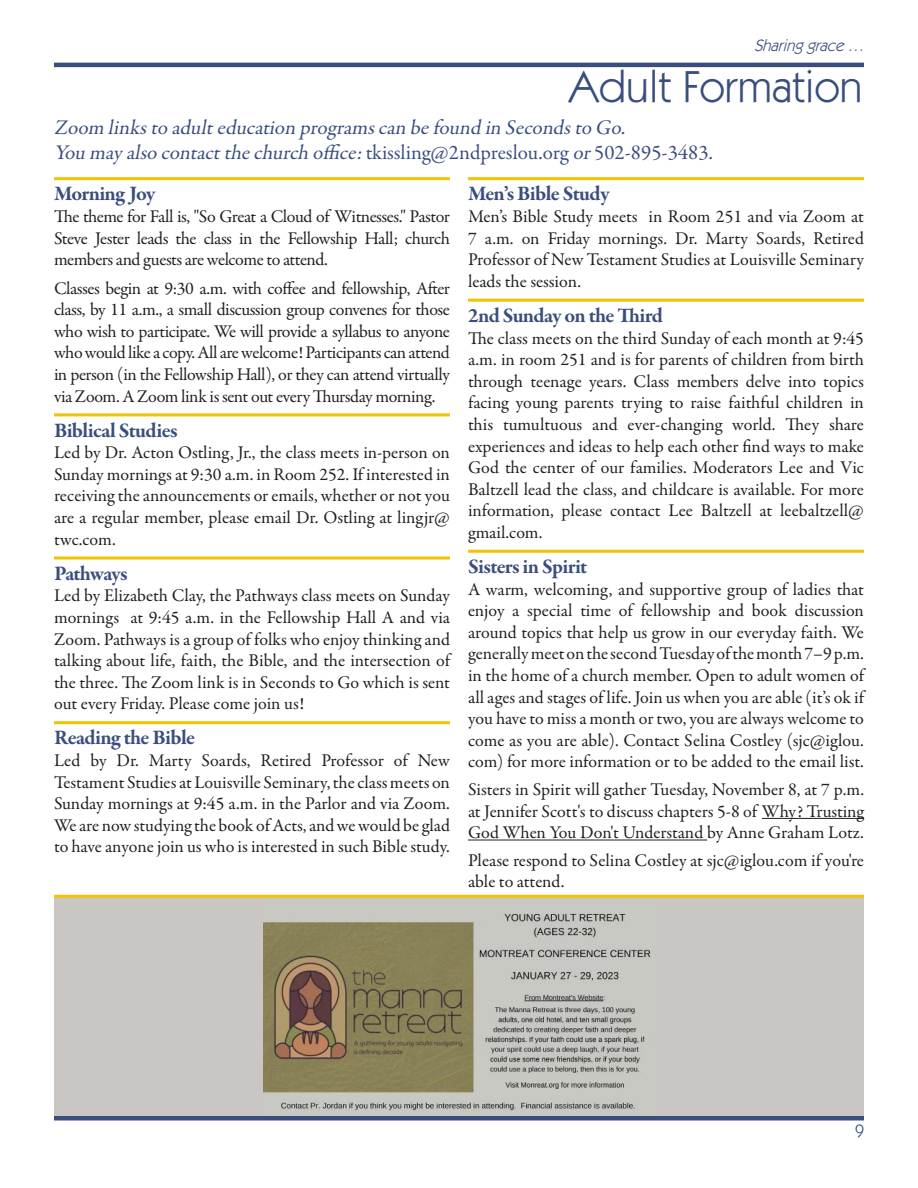
<style>
.page{position:relative;width:918px;height:1188px;background:#fff}
.page>*{position:absolute;margin:0;border:0;box-sizing:border-box;transform-origin:0 0}
.t1{font:45px "ITC Kabel Std";color:#3a4e7e}
.t2{font:italic 21px/25.2px "Garamond Premr Pro";color:#3a4e7e}
.t3{font:700 21px "Garamond Premr Pro";letter-spacing:-.03em;color:#3a4e7e}
.t4{font:18px/21.6px "Garamond Premr Pro";letter-spacing:-.005em;color:#241f1f;text-align:justify}
.t5{font:18px "ITC Kabel Std";color:#3a4e7e}
.t6{font:italic 16.5px "ITC Kabel Std";color:#3a4e7e}
.s1{font-style:normal}
</style>
<div class="page">
<hr style="left:54px;top:63px;width:810px;height:4px;background:#3a4e7e">
<hr style="left:54px;top:177px;width:396px;height:3px;background:#f2c300">
<hr style="left:54px;top:413px;width:396px;height:3px;background:#f2c300">
<hr style="left:54px;top:557px;width:396px;height:3px;background:#f2c300">
<hr style="left:54px;top:721px;width:396px;height:3px;background:#f2c300">
<hr style="left:468px;top:177px;width:396px;height:3px;background:#f2c300">
<hr style="left:468px;top:299px;width:396px;height:3px;background:#f2c300">
<hr style="left:468px;top:550px;width:396px;height:3px;background:#f2c300">
<hr style="left:762px;top:818px;width:102px;height:1px;background:#241f1f">
<hr style="left:468px;top:840px;width:239px;height:1px;background:#241f1f">
<div style="left:54px;top:897px;width:810px;height:220px;background:#c9c6c4"></div>
<img style="left:263px;top:913px;width:388px;height:198px">
<hr style="left:54px;top:895px;width:810px;height:3px;background:#f2c300">
<hr style="left:54px;top:1116px;width:810px;height:4px;background:#3a4e7e">
<p class="t6" style="left:754px;top:36px;width:117px">Sharinggrace…</p>
<h1 class="t1" style="left:569px;top:60px;width:295px">Adult Formation</h1>
<p class="t2" style="left:54px;top:115px;width:665px">Zoom linksto adulteducation programscan befound in Secondsto Go.<br>You may also contactthechurch office:<span class="s1">tkissling@2ndpreslou.org</span> or<span class="s1">502-895-3483</span>.</p>
<p class="t3" style="left:54px;top:181px;width:103px">Morning Joy</p>
<p class="t4" style="left:54px;top:206px;width:397px">The theme for Fall is, "So Great a Cloud of Witnesses." Pastor Steve Jester leads the class in the Fellowship Hall; church members and guests are welcome to attend.</p>
<p class="t4" style="left:54px;top:278px;width:398px">Classes begin at 9:30 a.m. with coffee and fellowship, After class, by 11 a.m., a small discussion group convenes for those who wish to participate. We will provide a syllabus to anyone who would like a copy. All are welcome! Participants can attend in person (in the Fellowship Hall), or they can attend virtually via Zoom. A Zoom link is sent out every Thursday morning.</p>
<p class="t3" style="left:54px;top:417px;width:125px">Biblical Studies</p>
<p class="t4" style="left:54px;top:442px;width:398px">Led by Dr. Acton Ostling, Jr., the class meets in-person on Sunday mornings at 9:30 a.m. in Room 252. If interested in receiving the announcements or emails, whether or not you are a regular member, please email Dr. Ostling at lingjr@ twc.com.</p>
<p class="t3" style="left:54px;top:560px;width:75px">Pathways</p>
<p class="t4" style="left:54px;top:585px;width:398px">Led by Elizabeth Clay, the Pathways class meets on Sunday mornings at 9:45 a.m. in the Fellowship Hall A and via Zoom. Pathways is a group of folks who enjoy thinking and talking about life, faith, the Bible, and the intersection of the three. The Zoom link is in Seconds to Go which is sent out every Friday. Please come join us!</p>
<p class="t3" style="left:54px;top:725px;width:143px">Reading the Bible</p>
<p class="t4" style="left:54px;top:750px;width:398px">Led by Dr. Marty Soards, Retired Professor of New Testament Studies at Louisville Seminary, the class meets on Sunday mornings at 9:45 a.m. in the Parlor and via Zoom.<br>We are now studying the book of Acts, and we would be glad to have anyone join us who is interested in such Bible study.</p>
<p class="t3" style="left:468px;top:181px;width:143px">Men’s Bible Study</p>
<p class="t4" style="left:468px;top:206px;width:398px">Men’s Bible Study meets in Room 251 and via Zoom at 7 a.m. on Friday mornings. Dr. Marty Soards, Retired Professor of New Testament Studies at Louisville Seminary leads the session.</p>
<p class="t3" style="left:468px;top:302px;width:197px">2nd Sunday on the Third</p>
<p class="t4" style="left:468px;top:327px;width:398px">The class meets on the third Sunday of each month at 9:45 a.m. in room 251 and is for parents of children from birth through teenage years. Class members delve into topics facing young parents trying to raise faithful children in this tumultuous and ever-changing world. They share experiences and ideas to help each other find ways to make God the center of our families. Moderators Lee and Vic Baltzell lead the class, and childcare is available. For more information, please contact Lee Baltzell at leebaltzell@ gmail.com.</p>
<p class="t3" style="left:468px;top:554px;width:121px">Sisters in Spirit</p>
<p class="t4" style="left:468px;top:579px;width:398px">A warm, welcoming, and supportive group of ladies that enjoy a special time of fellowship and book discussion around topics that help us grow in our everyday faith. We generally meet on the second Tuesday of the month 7–9 p.m. in the home of a church member. Open to adult women of all ages and stages of life. Join us when you are able (it’s ok if you have to miss a month or two, you are always welcome to come as you are able). Contact Selina Costley (sjc@iglou. com) for more information or to be added to the email list.</p>
<p class="t4" style="left:468px;top:779px;width:398px">Sisters in Spirit will gather Tuesday, November 8, at 7 p.m. at Jennifer Scott's to discuss chapters 5-8 of Why? Trusting God When You Don't Understand by Anne Graham Lotz.</p>
<p class="t4" style="left:468px;top:850px;width:398px">Please respond to Selina Costley at sjc@iglou.com if you're able to attend.</p>
<p class="t5" style="left:855px;top:1121px;width:10px">9</p>
</div>
